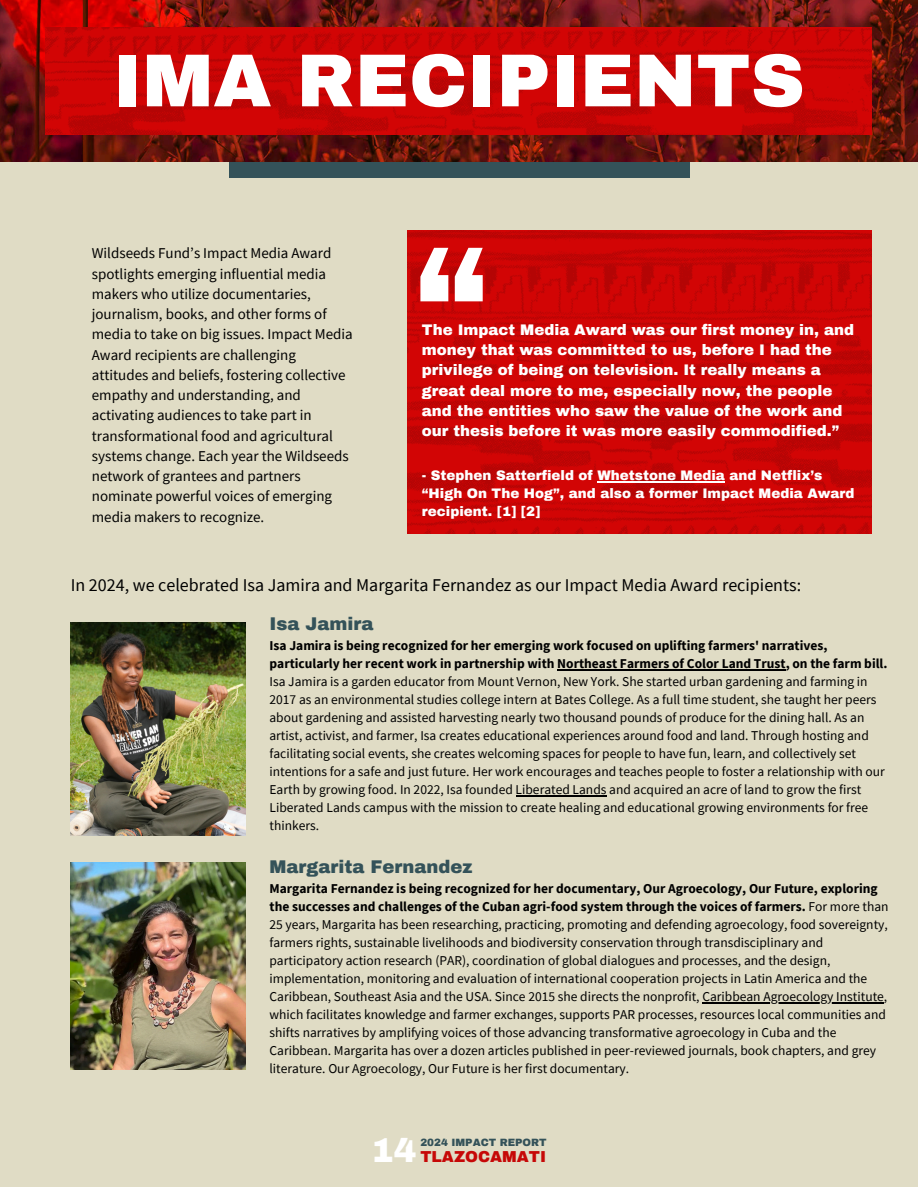
<style>
.page{position:relative;width:918px;height:1188px;background:#fff}
.page>*{position:absolute;margin:0;border:0;box-sizing:border-box;transform-origin:0 0}
.t1{font:900 150px "Archivo";color:#fff}
.t2{font:900 75px "Archivo";color:#fff}
.t3{font:900 33.9px "Archivo";color:#fff}
.t4{font:18px "Source Sans Pro";color:#000}
.t5{font:900 18px "Archivo";color:#345259}
.t6{font:900 15.45px "Archivo";color:#c60807}
.t7{font:15px/20.2px "Source Sans Pro";color:#000}
.t8{font:900 15px/20.2px "Archivo";color:#fff}
.t9{font:13.5px/18px "Source Sans Pro";color:#000}
.t10{font:900 13.5px/18px "Archivo";color:#fff}
.t11{font:900 10.35px "Archivo";color:#345259}
.s1{font-weight:700}
</style>
<div class="page">
<div style="left:0;top:0;width:918px;height:1187px;background:#e0dcc5"></div>
<img style="left:0;top:0;width:918px;height:162px">
<img style="left:46px;top:27px;width:826px;height:108px">
<div style="left:229px;top:162px;width:460px;height:15px;background:#345259"></div>
<img style="left:407px;top:231px;width:465px;height:302px">
<img style="left:71px;top:863px;width:174px;height:207px">
<img style="left:71px;top:623px;width:174px;height:212px">
<hr style="left:557px;top:669px;width:229px;height:1px;background:#000">
<hr style="left:516px;top:795px;width:91px;height:1px;background:#000">
<hr style="left:702px;top:1002px;width:182px;height:1px;background:#000">
<hr style="left:597px;top:481px;width:128px;height:1px;background:#fff">
<p class="t2" style="left:113px;top:40px;width:693px">IMA RECIPIENTS</p>
<h5 class="t7" style="left:92px;top:243px;width:262px">Wildseeds Fund’s Impact Media Award spotlights emerging influential media makers who utilize documentaries, journalism, books, and other forms of media to take on big issues. Impact Media Award recipients are challenging attitudes and beliefs, fostering collective empathy and understanding, and activating audiences to take part in transformational food and agricultural systems change. Each year the Wildseeds network of grantees and partners nominate powerful voices of emerging media makers to recognize.</h5>
<h5 class="t1" style="left:414px;top:219px;width:77px">“</h5>
<h5 class="t8" style="left:422px;top:320px;width:434px">The Impact Media Award was our first money in, and money that was committed to us, before I had the privilege of being on television. It really means a great deal more to me, especially now, the people and the entities who saw the value of the work and our thesis before it was more easily commodified.”</h5>
<h2 class="t10" style="left:422px;top:466px;width:434px">- Stephen Satterfield of Whetstone Media and Netflix’s “High On The Hog”, and also a former Impact Media Award recipient. [1] [2]</h2>
<p class="t4" style="left:71px;top:573px;width:732px">In 2024, we celebrated Isa Jamira and Margarita Fernandez as our Impact Media Award recipients:</p>
<p class="t5" style="left:270px;top:614px;width:106px">Isa Jamira</p>
<p class="t9" style="left:270px;top:636px;width:620px"><span class="s1">Isa Jamira is being recognized for her emerging work focused on uplifting farmers' narratives, particularly her recent work in partnership with Northeast Farmers of Color Land Trust, on the farm bill.<br></span>Isa Jamira is a garden educator from Mount Vernon, New York. She started urban gardening and farming in 2017 as an environmental studies college intern at Bates College. As a full time student, she taught her peers about gardening and assisted harvesting nearly two thousand pounds of produce for the dining hall. As an artist, activist, and farmer, Isa creates educational experiences around food and land. Through hosting and facilitating social events, she creates welcoming spaces for people to have fun, learn, and collectively set intentions for a safe and just future. Her work encourages and teaches people to foster a relationship with our Earth by growing food. In 2022, Isa founded Liberated Lands and acquired an acre of land to grow the first Liberated Lands campus with the mission to create healing and educational growing environments for free thinkers.</p>
<h1 class="t5" style="left:270px;top:857px;width:205px">Margarita Fernandez</h1>
<h1 class="t9" style="left:270px;top:879px;width:621px"><span class="s1">Margarita Fernandez is being recognized for her documentary, Our Agroecology, Our Future, exploring the successes and challenges of the Cuban agri-food system through the voices of farmers.</span> For more than 25 years, Margarita has been researching, practicing, promoting and defending agroecology, food sovereignty, farmers rights, sustainable livelihoods and biodiversity conservation through transdisciplinary and participatory action research (PAR), coordination of global dialogues and processes, and the design, implementation, monitoring and evaluation of international cooperation projects in Latin America and the Caribbean, Southeast Asia and the USA. Since 2015 she directs the nonprofit, Caribbean Agroecology Institute,</h1>
<h4 class="t9" style="left:270px;top:1005px;width:618px">which facilitates knowledge and farmer exchanges, supports PAR processes, resources local communities and shifts narratives by amplifying voices of those advancing transformative agroecology in Cuba and the Caribbean. Margarita has over a dozen articles published in peer-reviewed journals, book chapters, and grey literature. Our Agroecology, Our Future is her first documentary.</h4>
<h4 class="t3" style="left:371px;top:1132px;width:47px">14</h4>
<p class="t11" style="left:420px;top:1137px;width:128px">2024 IMPACT REPORT</p>
<p class="t6" style="left:420px;top:1149px;width:127px">TLAZOCAMATI</p>
</div>
